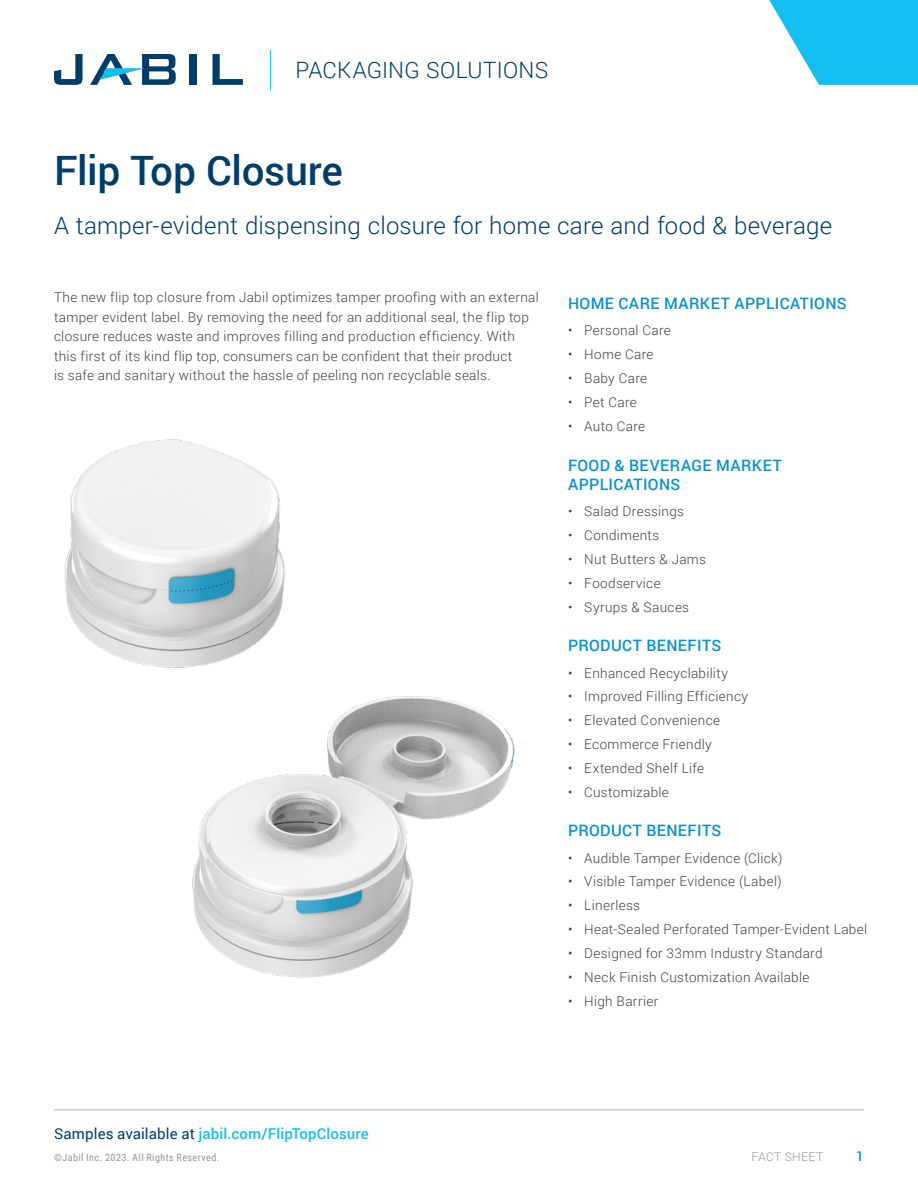
<style>
.page{position:relative;width:918px;height:1188px;background:#fff}
.page>*{position:absolute;margin:0;border:0;box-sizing:border-box;transform-origin:0 0}
.Page_Section_Title{font:500 40.5px "Roboto";letter-spacing:-.005em;color:#003d6b}
.Header_-_Subhead_Lig{font:300 24px "Roboto";letter-spacing:.01em;color:#003d6b}
.t1{font:300 22.5px "Roboto";letter-spacing:.005em;color:#003d6b}
.Paragraph_Header_-_L{font:500 15.75px/19.5px "Roboto";letter-spacing:.025em;color:#0990cf}
.t2{font:500 15px "Roboto";letter-spacing:.005em;color:#15bef0}
.Body{font:300 13.5px/19.5px "Roboto";letter-spacing:.025em;color:#414042}
.t3{font:500 13.5px "Roboto";color:#0990cf}
.t4{font:300 12px "Roboto";letter-spacing:.03em;color:#939598}
.t5{font:10.2px "Roboto Condensed";letter-spacing:.045em;color:#939598}
.s1{font-weight:400;color:#003d6b}
</style>
<div class="page">
<svg style="left:769px;top:0;width:149px;height:85px"></svg>
<hr style="left:270px;top:50px;width:1px;height:40px;background:#15bef0">
<hr style="left:54px;top:1109px;width:810px;height:1px;background:#b1b4b6">
<svg style="left:54px;top:54px;width:29px;height:31px"></svg>
<div style="left:190px;top:54px;width:7px;height:31px;background:#003d6b"></div>
<svg style="left:213px;top:54px;width:30px;height:31px"></svg>
<svg style="left:90px;top:54px;width:86px;height:31px"></svg>
<img style="left:192px;top:696px;width:323px;height:282px">
<img style="left:64px;top:439px;width:221px;height:229px">
<h3 class="t1" style="left:295px;top:55px;width:254px">PACKAGING SOLUTIONS</h3>
<p class="Page_Section_Title" style="left:54px;top:143px;width:290px">Flip Top Closure</p>
<p class="Header_-_Subhead_Lig" style="left:54px;top:209px;width:780px">A tamper-evident dispensing closure for home care and food &amp; beverage</p>
<p class="Body" style="left:54px;top:287px;width:486px">The new flip top closure from Jabil optimizes tamper proofing with an external tamper evident label. By removing the need for an additional seal, the flip top closure reduces waste and improves filling and production efficiency. With this first of its kind flip top, consumers can be confident that their product<br>is safe and sanitary without the hassle of peeling non recyclable seals.</p>
<p class="Paragraph_Header_-_L" style="left:568px;top:293px;width:280px">HOME CARE MARKET APPLICATIONS</p>
<p class="Body" style="left:568px;top:320px;width:104px">• Personal Care</p>
<p class="Body" style="left:568px;top:344px;width:87px">• Home Care</p>
<p class="Body" style="left:568px;top:368px;width:81px">• Baby Care</p>
<p class="Body" style="left:568px;top:392px;width:70px">• Pet Care</p>
<p class="Body" style="left:568px;top:416px;width:79px">• Auto Care</p>
<p class="Paragraph_Header_-_L" style="left:568px;top:455px;width:215px">FOOD &amp; BEVERAGE MARKET<br>APPLICATIONS</p>
<p class="Body" style="left:568px;top:501px;width:118px">• Salad Dressings</p>
<p class="Body" style="left:568px;top:525px;width:93px">• Condiments</p>
<p class="Body" style="left:568px;top:549px;width:140px">• Nut Butters &amp; Jams</p>
<p class="Body" style="left:568px;top:573px;width:94px">• Foodservice</p>
<p class="Body" style="left:568px;top:597px;width:123px">• Syrups &amp; Sauces</p>
<p class="Paragraph_Header_-_L" style="left:568px;top:635px;width:155px">PRODUCT BENEFITS</p>
<p class="Body" style="left:568px;top:663px;width:162px">• Enhanced Recyclability</p>
<p class="Body" style="left:568px;top:686px;width:182px">• Improved Filling Efficiency</p>
<p class="Body" style="left:568px;top:710px;width:154px">• Elevated Convenience</p>
<p class="Body" style="left:568px;top:734px;width:145px">• Ecommerce Friendly</p>
<p class="Body" style="left:568px;top:758px;width:138px">• Extended Shelf Life</p>
<p class="Body" style="left:568px;top:782px;width:102px">• Customizable</p>
<p class="Paragraph_Header_-_L" style="left:568px;top:820px;width:155px">PRODUCT BENEFITS</p>
<p class="Body" style="left:568px;top:848px;width:216px">• Audible Tamper Evidence (Click)</p>
<p class="Body" style="left:568px;top:871px;width:215px">• Visible Tamper Evidence (Label)</p>
<p class="Body" style="left:568px;top:895px;width:74px">• Linerless</p>
<p class="Body" style="left:568px;top:919px;width:301px">• Heat-Sealed Perforated Tamper-Evident Label</p>
<p class="Body" style="left:568px;top:943px;width:256px">• Designed for 33mm Industry Standard</p>
<p class="Body" style="left:568px;top:967px;width:243px">• Neck Finish Customization Available</p>
<p class="Body" style="left:568px;top:991px;width:92px">• High Barrier</p>
<p class="t2" style="left:54px;top:1123px;width:316px"><span class="s1">Samples available at</span> jabil.com/FlipTopClosure</p>
<p class="t5" style="left:54px;top:1150px;width:167px">©Jabil Inc. 2023. All Rights Reserved.</p>
<p class="t4" style="left:751px;top:1148px;width:73px">FACT SHEET</p>
<p class="t3" style="left:856px;top:1147px;width:9px">1</p>
</div>
